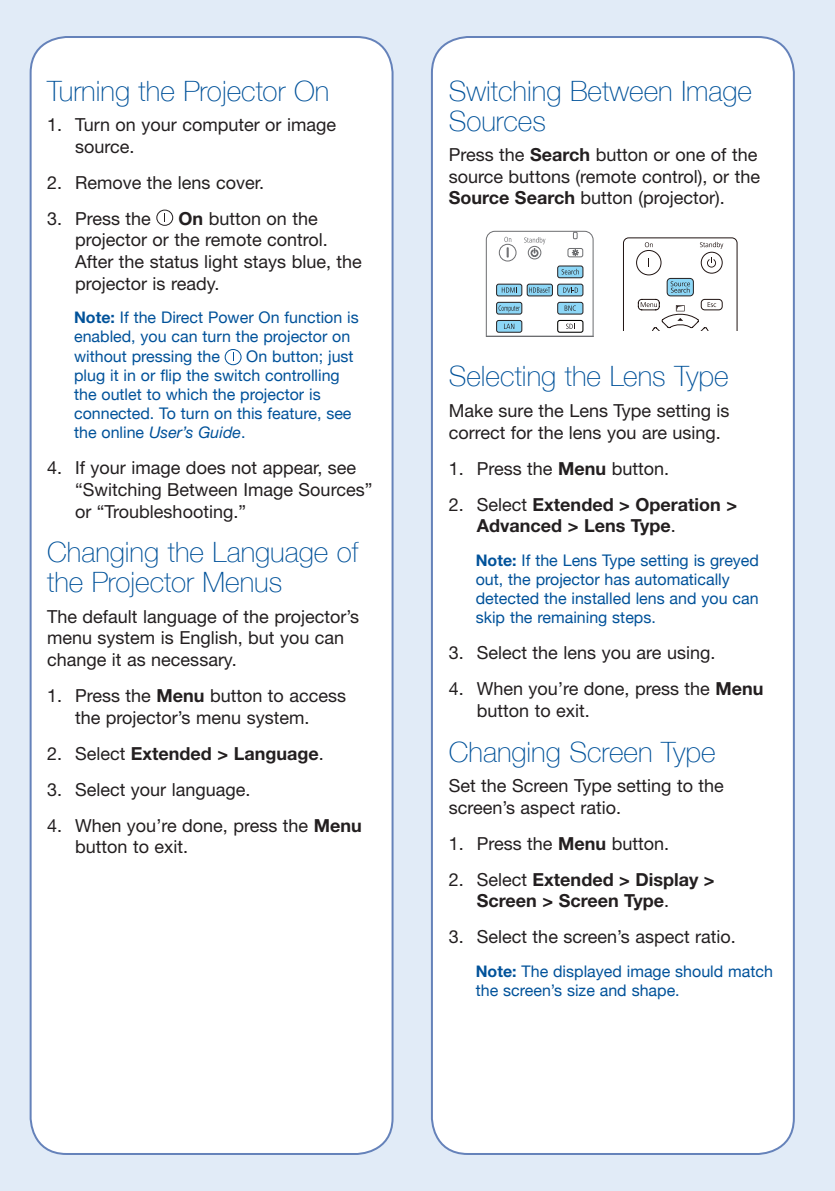
<style>
.page{position:relative;width:835px;height:1191px;background:#e1ebf7}
.page>*{position:absolute;margin:0;border:0;box-sizing:border-box;transform-origin:0 0}
.t1{font:100 28px/30px "Helvetica Neue";color:#01529a}
.t2{font:18px/21.6px "Helvetica Neue";color:#231f20}
.t3{font:700 18px/21.6px "Helvetica Neue";color:#231f20}
.t4{font:16px/19.2px "Helvetica Neue";color:#01529a}
.s1{font-weight:700}
.s2{font-style:italic}
.s3{font-weight:400}
</style>
<div class="page">
<div style="left:31px;top:37px;width:361px;height:1117px;background:#fff;border-radius:36px"></div>
<div style="left:30px;top:36px;width:363px;height:1119px;border:2px solid #6582ba;border-radius:36px"></div>
<div style="left:432px;top:37px;width:362px;height:1117px;background:#fff;border-radius:36px"></div>
<div style="left:431px;top:36px;width:364px;height:1119px;border:2px solid #6582ba;border-radius:36px"></div>
<svg style="left:623px;top:238px;width:114px;height:92px"></svg>
<svg style="left:486px;top:231px;width:108px;height:105px"></svg>
<div style="left:156px;top:210px;width:17px;height:16px;border:1px solid #231f20;border-radius:50%"></div>
<div style="left:225px;top:349px;width:16px;height:16px;border:1px solid #01529a;border-radius:50%"></div>
<h1 class="t1" style="left:47px;top:74px;width:284px">Turning the Projector On</h1>
<p class="t2" style="left:75px;top:114px;width:262px;text-indent:-28px">1. Turn on your computer or image source.</p>
<p class="t2" style="left:47px;top:171px;width:218px">2. Remove the lens cover.</p>
<p class="t2" style="left:47px;top:207px;width:105px">3. Press the</p>
<p class="t2" style="left:75px;top:207px;width:288px;text-indent:103px"><span class="s1">On</span> button on the projector or the remote control.<br>After the status light stays blue, the projector is ready.</p>
<p class="t4" style="left:74px;top:309px;width:286px"><span class="s1">Note:</span> If the Direct Power On function is enabled, you can turn the projector on without pressing the</p>
<p class="t4" style="left:74px;top:347px;width:281px;text-indent:172px">On button; just plug it in or flip the switch controlling the outlet to which the projector is connected. To turn on this feature, see the online <span class="s2">User’s Guide</span>.</p>
<p class="t2" style="left:75px;top:457px;width:299px;text-indent:-28px">4. If your image does not appear, see “Switching Between Image Sources” or “Troubleshooting.”</p>
<h1 class="t1" style="left:47px;top:536px;width:313px">Changing the Language of the Projector Menus</h1>
<p class="t2" style="left:47px;top:605px;width:313px">The default language of the projector’s menu system is English, but you can change it as necessary.</p>
<p class="t2" style="left:47px;top:684px;width:300px;text-align:center">1. Press the <span class="s1">Menu</span> button to access the projector’s menu system.</p>
<p class="t3" style="left:47px;top:742px;width:278px"><span class="s3">2. Select</span> Extended &gt; Language<span class="s3">.</span></p>
<p class="t2" style="left:47px;top:778px;width:205px">3. Select your language.</p>
<p class="t2" style="left:75px;top:814px;width:288px;text-indent:-28px">4. When you’re done, press the <span class="s1">Menu </span>button to exit.</p>
<h1 class="t1" style="left:449px;top:74px;width:305px">Switching Between Image<br>Sources</h1>
<p class="t2" style="left:449px;top:144px;width:313px">Press the <span class="s1">Search</span> button or one of the source buttons (remote control), or the<br><span class="s1">Source Search</span> button (projector).</p>
<h1 class="t1" style="left:449px;top:360px;width:281px">Selecting the Lens Type</h1>
<p class="t2" style="left:449px;top:399px;width:282px">Make sure the Lens Type setting is correct for the lens you are using.</p>
<p class="t2" style="left:449px;top:457px;width:222px">1. Press the <span class="s1">Menu</span> button.</p>
<p class="t3" style="left:477px;top:493px;width:262px;text-indent:-28px"><span class="s3">2. Select</span> Extended &gt; Operation &gt;<br>Advanced &gt; Lens Type<span class="s3">.</span></p>
<p class="t4" style="left:476px;top:551px;width:285px"><span class="s1">Note:</span> If the Lens Type setting is greyed out, the projector has automatically detected the installed lens and you can skip the remaining steps.</p>
<p class="t2" style="left:449px;top:642px;width:268px">3. Select the lens you are using.</p>
<p class="t2" style="left:477px;top:678px;width:288px;text-indent:-28px">4. When you’re done, press the <span class="s1">Menu </span>button to exit.</p>
<h1 class="t1" style="left:449px;top:735px;width:268px">Changing Screen Type</h1>
<p class="t2" style="left:449px;top:774px;width:277px">Set the Screen Type setting to the screen’s aspect ratio.</p>
<p class="t2" style="left:449px;top:832px;width:222px">1. Press the <span class="s1">Menu</span> button.</p>
<p class="t3" style="left:477px;top:868px;width:239px;text-indent:-28px"><span class="s3">2. Select</span> Extended &gt; Display &gt;<br>Screen &gt; Screen Type<span class="s3">.</span></p>
<p class="t2" style="left:449px;top:926px;width:289px">3. Select the screen’s aspect ratio.</p>
<p class="t4" style="left:476px;top:962px;width:299px"><span class="s1">Note:</span> The displayed image should match the screen’s size and shape.</p>
</div>
